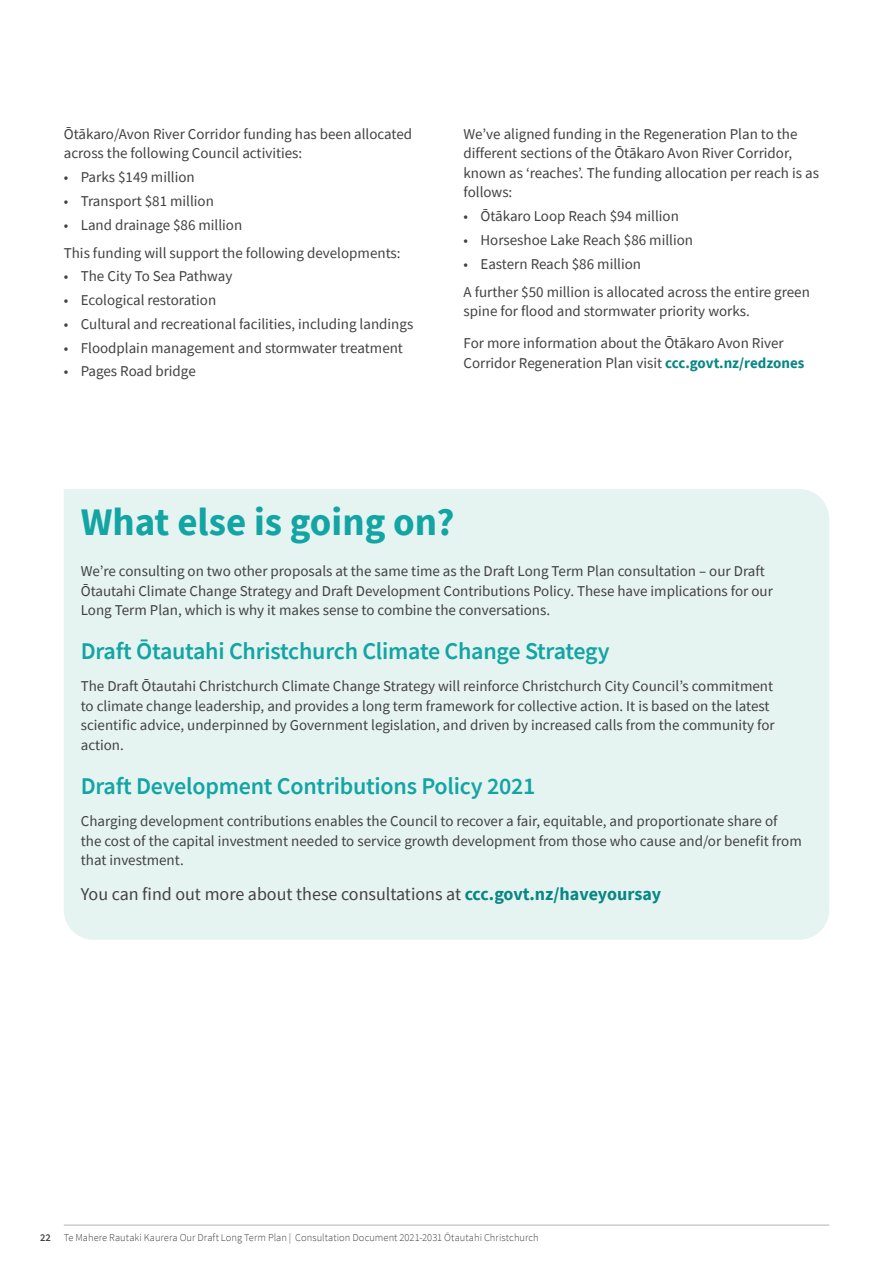
<style>
.page{position:relative;width:893px;height:1263px;background:#fff}
.page>*{position:absolute;margin:0;border:0;box-sizing:border-box;transform-origin:0 0}
.t1{font:700 39px "Source Sans Pro";color:#13a4a4}
.t2{font:600 24px "Source Sans Pro";letter-spacing:-.01em;color:#13a4a4}
.t3{font:18px "Source Sans Pro";color:#414042}
.t4{font:15px/19.5px "Source Sans Pro";color:#414042}
.t5{font:300 10.5px "Source Sans Pro";letter-spacing:.005em;color:#414042}
.s1{font-weight:700;color:#098784}
.s2{font-weight:600}
</style>
<div class="page">
<div style="left:64px;top:489px;width:765px;height:451px;background:#e6f4f1"></div>
<hr style="left:64px;top:1225px;width:765px;height:1px;background:#b1b4b6">
<p class="t4" style="left:64px;top:124px;width:350px">Ōtākaro/Avon River Corridor funding has been allocated across the following Council activities:</p>
<p class="t4" style="left:64px;top:167px;width:132px">• Parks $149 million</p>
<p class="t4" style="left:64px;top:191px;width:152px">• Transport $81 million</p>
<p class="t4" style="left:64px;top:210px;width:338px;line-height:28px">• Land drainage $86 million<br>This funding will support the following developments:</p>
<p class="t4" style="left:64px;top:266px;width:170px">• The City To Sea Pathway</p>
<p class="t4" style="left:64px;top:290px;width:154px">• Ecological restoration</p>
<p class="t4" style="left:64px;top:314px;width:351px">• Cultural and recreational facilities, including landings</p>
<p class="t4" style="left:64px;top:338px;width:341px">• Floodplain management and stormwater treatment</p>
<p class="t4" style="left:64px;top:361px;width:133px">• Pages Road bridge</p>
<p class="t4" style="left:463px;top:124px;width:357px">We’ve aligned funding in the Regeneration Plan to the different sections of the Ōtākaro Avon River Corridor, known as ‘reaches’. The funding allocation per reach is as follows:</p>
<p class="t4" style="left:463px;top:206px;width:217px">• Ōtākaro Loop Reach $94 million</p>
<p class="t4" style="left:463px;top:230px;width:231px">• Horseshoe Lake Reach $86 million</p>
<p class="t4" style="left:463px;top:249px;width:348px;line-height:28px">• Eastern Reach $86 million<br>A further $50 million is allocated across the entire green</p>
<p class="t4" style="left:463px;top:295px;width:322px;line-height:32.2px">spine for flood and stormwater priority works.<br>For more information about the Ōtākaro Avon River</p>
<p class="t4" style="left:463px;top:353px;width:343px">Corridor Regeneration Plan visit <span class="s1">ccc.govt.nz/redzones</span></p>
<h1 class="t1" style="left:81px;top:496px;width:375px">What else is going on?</h1>
<p class="t4" style="left:81px;top:561px;width:694px">We’re consulting on two other proposals at the same time as the Draft Long Term Plan consultation – our Draft<br>Ōtautahi Climate Change Strategy and Draft Development Contributions Policy. These have implications for our<br>Long Term Plan, which is why it makes sense to combine the conversations.</p>
<h2 class="t2" style="left:81px;top:635px;width:530px">Draft Ōtautahi Christchurch Climate Change Strategy</h2>
<p class="t4" style="left:81px;top:676px;width:695px">The Draft Ōtautahi Christchurch Climate Change Strategy will reinforce Christchurch City Council’s commitment to climate change leadership, and provides a long term framework for collective action. It is based on the latest scientific advice, underpinned by Government legislation, and driven by increased calls from the community for action.</p>
<h2 class="t2" style="left:81px;top:770px;width:456px">Draft Development Contributions Policy 2021</h2>
<p class="t4" style="left:81px;top:811px;width:722px">Charging development contributions enables the Council to recover a fair, equitable, and proportionate share of the cost of the capital investment needed to service growth development from those who cause and/or benefit from that investment.</p>
<p class="t3" style="left:81px;top:883px;width:582px">You can find out more about these consultations at <span class="s1">ccc.govt.nz/haveyoursay</span></p>
<p class="t5" style="left:40px;top:1231px;width:500px"><span class="s2">22</span> Te Mahere Rautaki Kaurera Our Draft Long Term Plan | Consultation Document 2021-2031 Ōtautahi Christchurch</p>
</div>
